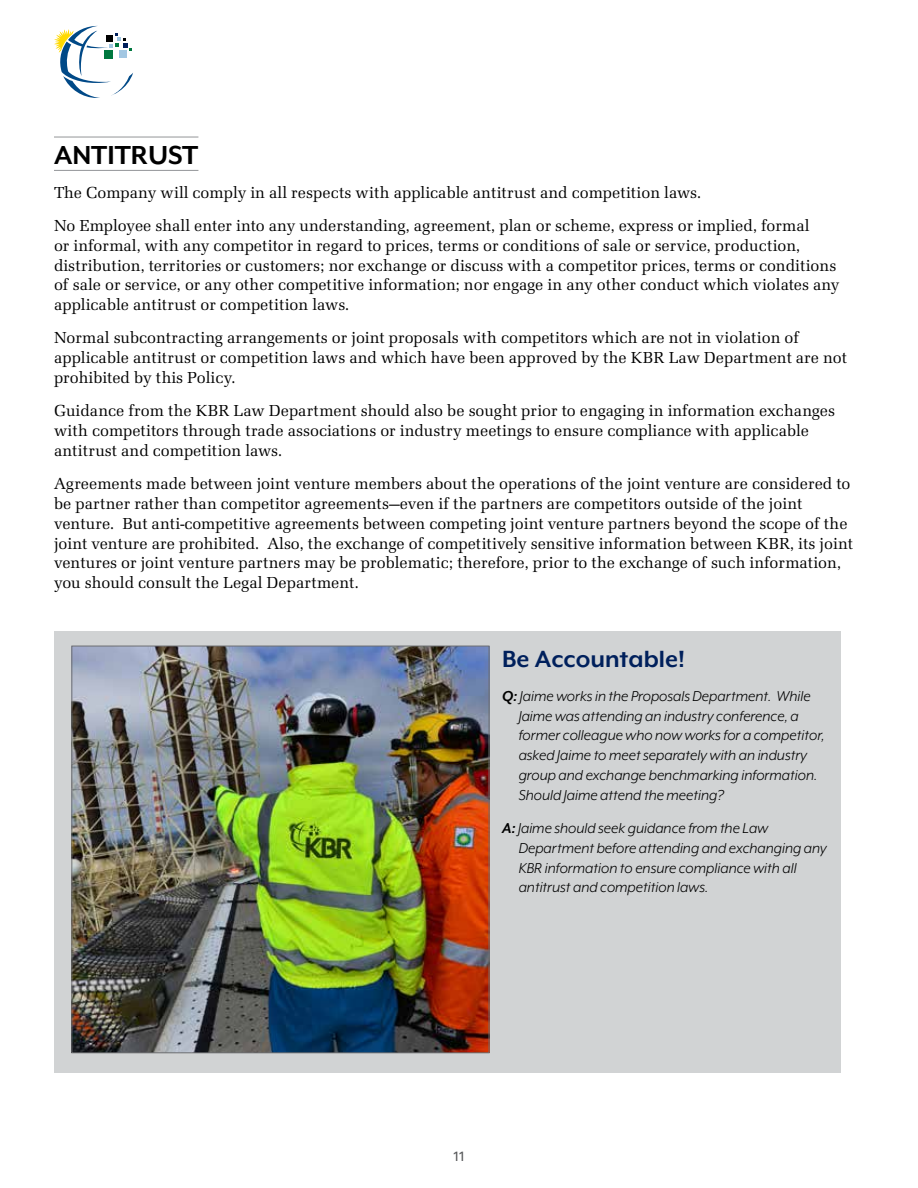
<style>
.page{position:relative;width:918px;height:1188px;background:#fff}
.page>*{position:absolute;margin:0;border:0;box-sizing:border-box;transform-origin:0 0}
.t1{font:700 30px "Mr Eaves XL Mod OT";color:#000}
.t2{font:700 27px "Mr Eaves XL Mod OT";color:#00205c}
.t3{font:16.5px/19.8px "Latino URW";color:#000}
.t4{font:italic 16.5px/19.8px "Mr Eaves XL Mod OT";color:#000}
.t5{font:13.5px "Univers";color:#58595b}
.s1{font-weight:700}
</style>
<div class="page">
<svg style="left:54px;top:26px;width:79px;height:72px"></svg>
<hr style="left:54px;top:137px;width:144px;height:1px;background:#939598">
<hr style="left:54px;top:170px;width:144px;height:1px;background:#939598">
<div style="left:54px;top:631px;width:787px;height:441px;background:#d1d3d4"></div>
<img style="left:74px;top:648px;width:413px;height:403px">
<h1 class="t1" style="left:54px;top:140px;width:146px">ANTITRUST</h1>
<p class="t3" style="left:54px;top:176px;width:757px;line-height:33.3px">The Company will comply in all respects with applicable antitrust and competition laws.<br>No Employee shall enter into any understanding, agreement, plan or scheme, express or implied, formal</p>
<p class="t3" style="left:54px;top:236px;width:787px">or informal, with any competitor in regard to prices, terms or conditions of sale or service, production, distribution, territories or customers; nor exchange or discuss with a competitor prices, terms or conditions of sale or service, or any other competitive information; nor engage in any other conduct which violates any applicable antitrust or competition laws.</p>
<p class="t3" style="left:54px;top:328px;width:794px">Normal subcontracting arrangements or joint proposals with competitors which are not in violation of applicable antitrust or competition laws and which have been approved by the KBR Law Department are not prohibited by this Policy.</p>
<p class="t3" style="left:54px;top:401px;width:782px">Guidance from the KBR Law Department should also be sought prior to engaging in information exchanges with competitors through trade associations or industry meetings to ensure compliance with applicable antitrust and competition laws.</p>
<p class="t3" style="left:54px;top:474px;width:800px">Agreements made between joint venture members about the operations of the joint venture are considered to be partner rather than competitor agreements—even if the partners are competitors outside of the joint venture. But anti-competitive agreements between competing joint venture partners beyond the scope of the joint venture are prohibited. Also, the exchange of competitively sensitive information between KBR, its joint ventures or joint venture partners may be problematic; therefore, prior to the exchange of such information, you should consult the Legal Department.</p>
<h2 class="t2" style="left:502px;top:646px;width:184px">Be Accountable!</h2>
<p class="t4" style="left:519px;top:686px;width:308px;text-indent:-16px"><span class="s1">Q:</span> Jaime works in the Proposals Department. While Jaime was attending an industry conference, a former colleague who now works for a competitor, asked Jaime to meet separately with an industry group and exchange benchmarking information.<br>Should Jaime attend the meeting?</p>
<p class="t4" style="left:519px;top:818px;width:310px;text-indent:-16px"><span class="s1">A:</span> Jaime should seek guidance from the Law Department before attending and exchanging any KBR information to ensure compliance with all antitrust and competition laws.</p>
<p class="t5" style="left:452px;top:1148px;width:15px">11</p>
</div>
